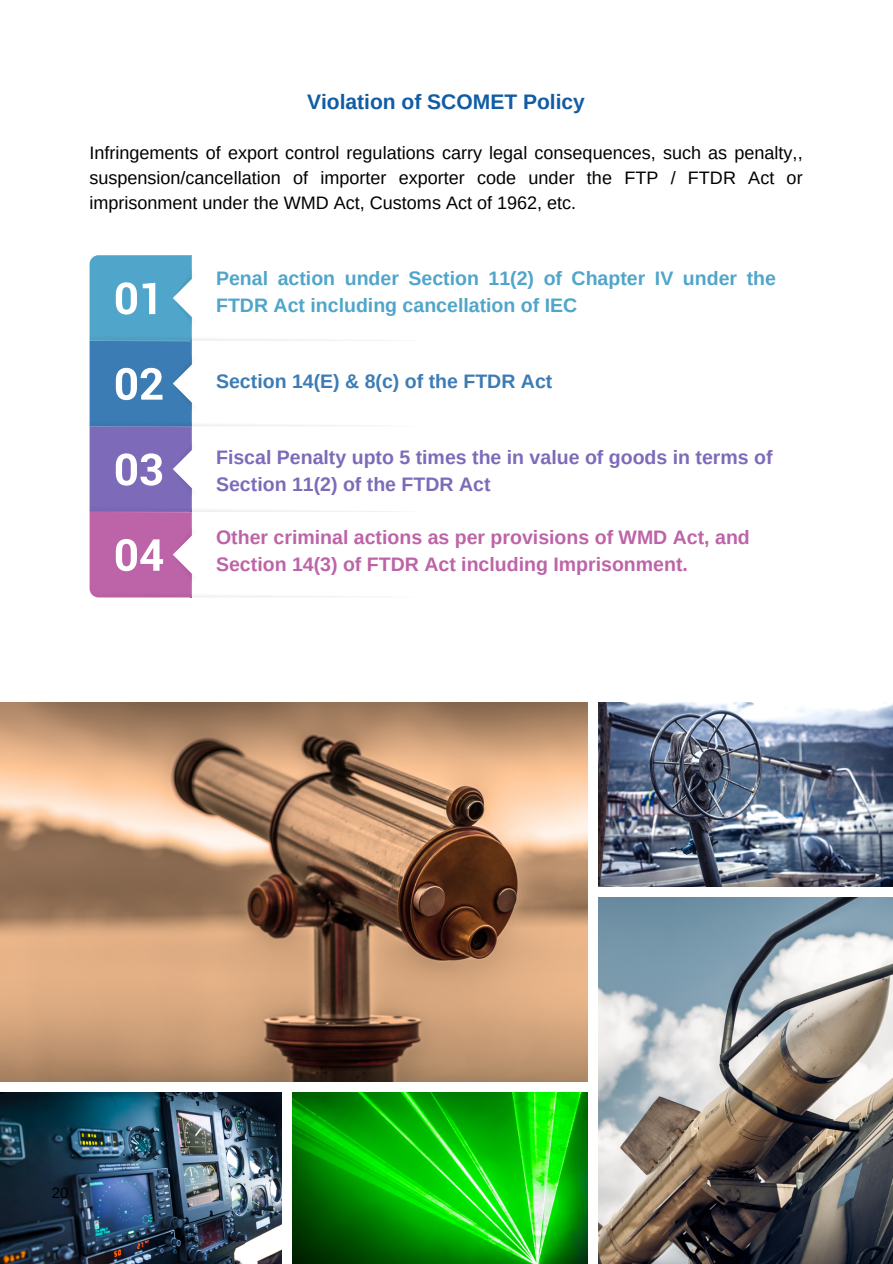
<style>
.page{position:relative;width:893px;height:1264px;background:#fff}
.page>*{position:absolute;margin:0;border:0;box-sizing:border-box;transform-origin:0 0}
.t1{font:700 21px "Arimo";color:#115ca5}
.t2{font:700 19.5px/27px "Arimo";color:#bd64a8}
.t3{font:700 19.5px/27px "Arimo";color:#50a5ca}
.t4{font:700 19.5px/27px "Arimo";color:#7d6bb9}
.t5{font:700 19.5px "Arimo";color:#3c7cb5}
.t6{font:18px/24.8px "Arimo";color:#000;text-align:justify}
.t7{font:15px "Arimo";color:#000}
</style>
<div class="page">
<img style="left:0;top:702px;width:587px;height:379px">
<img style="left:598px;top:702px;width:294px;height:184px">
<img style="left:598px;top:897px;width:294px;height:366px">
<img style="left:292px;top:1092px;width:295px;height:171px">
<img style="left:0;top:1092px;width:281px;height:171px">
<svg style="left:90px;top:255px;width:309px;height:343px"></svg>
<h1 class="t1" style="left:307px;top:90px;width:279px">Violation of SCOMET Policy</h1>
<p class="t6" style="left:89px;top:141px;width:714px">Infringements of export control regulations carry legal consequences, such as penalty,, suspension/cancellation of importer exporter code under the FTP / FTDR Act or imprisonment under the WMD Act, Customs Act of 1962, etc.</p>
<p class="t3" style="left:216px;top:264px;width:561px">Penal action under Section 11(2) of Chapter IV under the<br>FTDR Act including cancellation of IEC</p>
<h1 class="t5" style="left:216px;top:370px;width:338px">Section 14(E) &amp; 8(c) of the FTDR Act</h1>
<h1 class="t4" style="left:216px;top:443px;width:558px">Fiscal Penalty upto 5 times the in value of goods in terms of<br>Section 11(2) of the FTDR Act</h1>
<h1 class="t2" style="left:216px;top:524px;width:535px">Other criminal actions as per provisions of WMD Act, and<br>Section 14(3) of FTDR Act including Imprisonment.</h1>
<h1 class="t7" style="left:52px;top:1184px;width:18px">20</h1>
</div>
